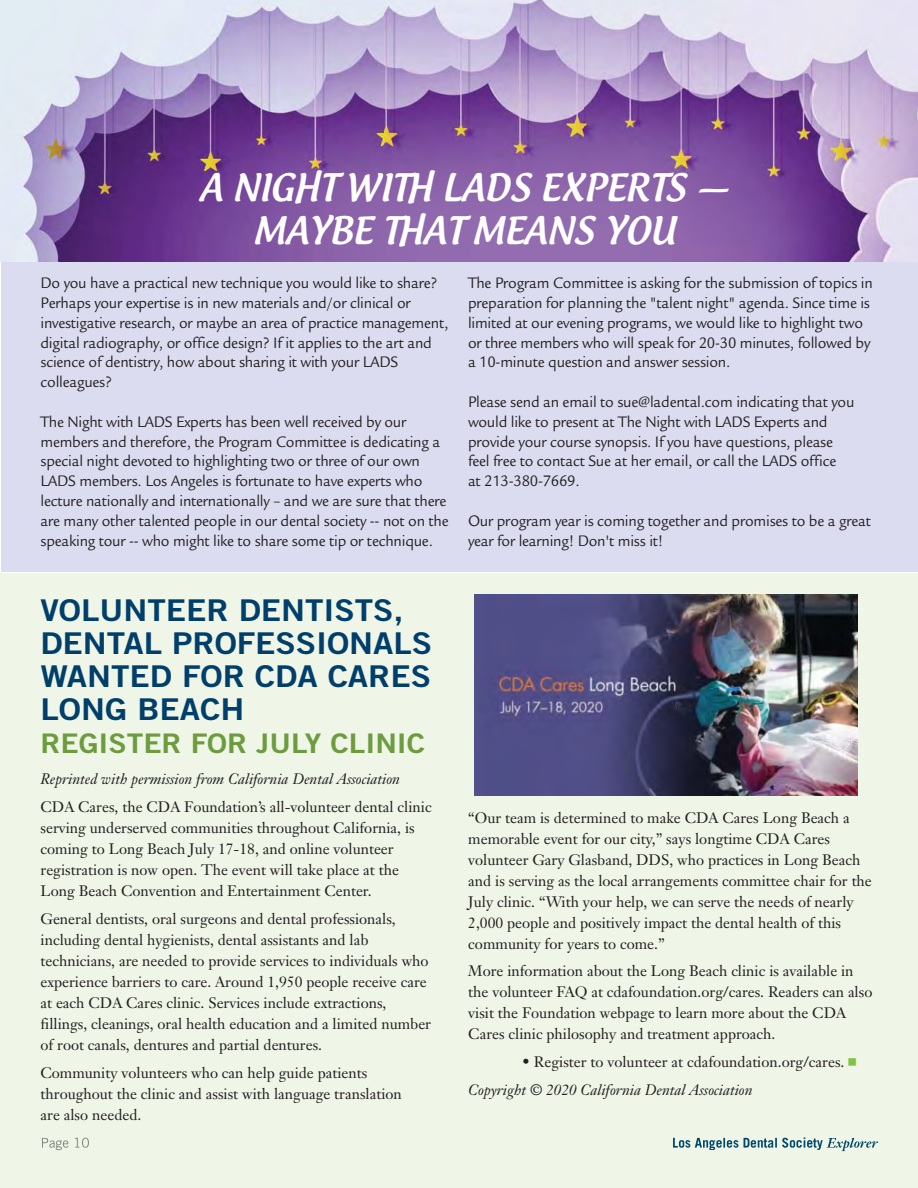
<style>
.page{position:relative;width:918px;height:1188px;background:#fff}
.page>*{position:absolute;margin:0;border:0;box-sizing:border-box;transform-origin:0 0}
.t1{font:500 36px/43.2px "Androgyne";color:#fff;text-align:center}
.t2{font:30px/33px "Trade Gothic Bold Two";color:#003e6b;scale:1.11 1}
.t3{font:27px "Trade Gothic Bold Two";color:#6d9c3f;scale:1.11 1}
.t4{font:16.5px/19.8px "Legacy Sans";letter-spacing:-.015em;color:#231f20;scale:.95 1}
.t5{font:15px/21px "Janson Text";color:#231f20}
.t6{font:italic 15px "Janson Text";color:#231f20}
.s1{font-family:"Universal Newswith Comm Pi";color:#82c341}
.s2{font-style:italic}
</style>
<div class="page">
<div style="left:1px;top:262px;width:917px;height:310px;background:#dbdcef"></div>
<div style="left:0;top:574px;width:918px;height:614px;background:#eff6e7"></div>
<svg style="left:42px;top:1138px;width:27px;height:12px"></svg>
<svg style="left:75px;top:1138px;width:14px;height:10px"></svg>
<svg style="left:673px;top:1138px;width:99px;height:12px"></svg>
<svg style="left:827px;top:1138px;width:39px;height:13px"></svg>
<img style="left:474px;top:594px;width:384px;height:201px">
<img style="left:0;top:0;width:918px;height:261px">
<h1 class="t1" style="left:200px;top:170px;width:531px">A NIGHT WITH LADS EXPERTS —<br>MAYBE THAT MEANS YOU</h1>
<p class="t4" style="left:41px;top:275px;width:431px">Do you have a practical new technique you would like to share?<br>Perhaps your expertise is in new materials and/or clinical or investigative research, or maybe an area of practice management, digital radiography, or office design? If it applies to the art and science of dentistry, how about sharing it with your LADS colleagues?</p>
<p class="t4" style="left:41px;top:413px;width:431px">The Night with LADS Experts has been well received by our members and therefore, the Program Committee is dedicating a special night devoted to highlighting two or three of our own LADS members. Los Angeles is fortunate to have experts who lecture nationally and internationally – and we are sure that there are many other talented people in our dental society -- not on the speaking tour -- who might like to share some tip or technique.</p>
<p class="t4" style="left:468px;top:275px;width:428px">The Program Committee is asking for the submission of topics in preparation for planning the "talent night" agenda. Since time is limited at our evening programs, we would like to highlight two or three members who will speak for 20-30 minutes, followed by a 10-minute question and answer session.</p>
<p class="t4" style="left:468px;top:394px;width:408px">Please send an email to sue@ladental.com indicating that you would like to present at The Night with LADS Experts and provide your course synopsis. If you have questions, please feel free to contact Sue at her email, or call the LADS office<br>at 213-380-7669.</p>
<p class="t4" style="left:468px;top:512px;width:426px">Our program year is coming together and promises to be a great year for learning! Don't miss it!</p>
<h2 class="t2" style="left:41px;top:597px;width:354px">VOLUNTEER DENTISTS,<br>DENTAL PROFESSIONALS<br>WANTED FOR CDA CARES<br>LONG BEACH</h2>
<h3 class="t3" style="left:41px;top:734px;width:348px">REGISTER FOR JULY CLINIC</h3>
<p class="t6" style="left:40px;top:773px;width:361px">Reprinted with permission from California Dental Association</p>
<p class="t5" style="left:41px;top:798px;width:393px">CDA Cares, the CDA Foundation’s all-volunteer dental clinic serving underserved communities throughout California, is coming to Long Beach July 17-18, and online volunteer registration is now open. The event will take place at the Long Beach Convention and Entertainment Center.</p>
<p class="t5" style="left:41px;top:910px;width:392px">General dentists, oral surgeons and dental professionals, including dental hygienists, dental assistants and lab technicians, are needed to provide services to individuals who experience barriers to care. Around 1,950 people receive care at each CDA Cares clinic. Services include extractions, fillings, cleanings, oral health education and a limited number of root canals, dentures and partial dentures.</p>
<p class="t5" style="left:41px;top:1064px;width:363px">Community volunteers who can help guide patients throughout the clinic and assist with language translation are also needed.</p>
<p class="t5" style="left:468px;top:808px;width:405px">“Our team is determined to make CDA Cares Long Beach a memorable event for our city,” says longtime CDA Cares volunteer Gary Glasband, DDS, who practices in Long Beach and is serving as the local arrangements committee chair for the July clinic. “With your help, we can serve the needs of nearly 2,000 people and positively impact the dental health of this community for years to come.”</p>
<p class="t5" style="left:468px;top:962px;width:406px">More information about the Long Beach clinic is available in the volunteer FAQ at cdafoundation.org/cares. Readers can also visit the Foundation webpage to learn more about the CDA Cares clinic philosophy and treatment approach.</p>
<p class="t5" style="left:468px;top:1050px;width:390px;line-height:27.8px;text-indent:54px">• Register to volunteer at cdafoundation.org/cares. <span class="s1">-<br></span><span class="s2">Copyright © 2020 California Dental Association</span></p>
</div>
